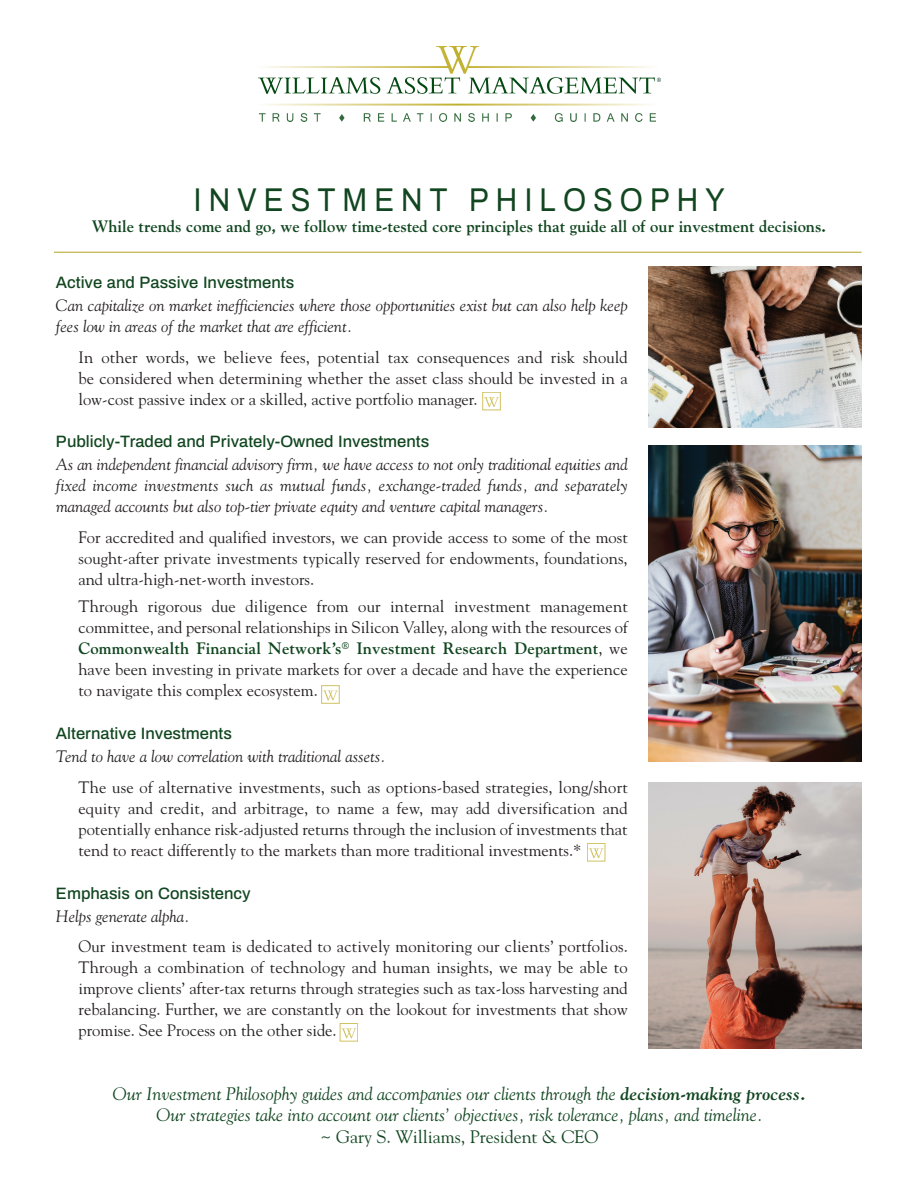
<style>
.page{position:relative;width:918px;height:1188px;background:#fff}
.page>*{position:absolute;margin:0;border:0;box-sizing:border-box;transform-origin:0 0}
.t1{font:33px "Archivo";letter-spacing:.235em;color:#114620;scale:.9 1}
.t2{font:italic 18px/21.6px "Goudy";color:#114620;text-align:center}
.t3{font:18px "Goudy";color:#114620}
.t4{font:16.5px/21px "Goudy";color:#231f20;text-align:justify}
.t5{font:italic 16.5px/21px "Goudy";color:#231f20}
.t6{font:500 16.5px "Archivo";color:#114620}
.t7{font:700 16.5px "Goudy";color:#114620}
.s1{font-weight:700;color:#114620}
.s2{font-weight:700}
</style>
<div class="page">
<hr style="left:54px;top:252px;width:808px;height:1px;background:#bcae3c">
<img style="left:648px;top:267px;width:214px;height:161px">
<img style="left:648px;top:446px;width:214px;height:316px">
<img style="left:648px;top:783px;width:214px;height:265px">
<svg style="left:485px;top:397px;width:13px;height:10px"></svg>
<div style="left:483px;top:392px;width:17px;height:18px;border:1px solid #d1c262"></div>
<svg style="left:324px;top:691px;width:13px;height:9px"></svg>
<svg style="left:589px;top:848px;width:14px;height:10px"></svg>
<div style="left:587px;top:843px;width:18px;height:18px;border:1px solid #d1c262"></div>
<svg style="left:342px;top:1028px;width:14px;height:10px"></svg>
<div style="left:340px;top:1023px;width:18px;height:18px;border:1px solid #d1c262"></div>
<img style="left:258px;top:46px;width:402px;height:76px">
<h1 class="t1" style="left:194px;top:177px;width:592px">INVESTMENT PHILOSOPHY</h1>
<p class="t7" style="left:92px;top:217px;width:736px">While trends come and go, we follow time-tested core principles that guide all of our investment decisions.</p>
<p class="t6" style="left:56px;top:271px;width:240px">Active and Passive Investments</p>
<p class="t5" style="left:56px;top:295px;width:573px">Can capitalize on market inefficiencies where those opportunities exist but can also help keep fees low in areas of the market that are efficient.</p>
<p class="t4" style="left:78px;top:346px;width:551px">In other words, we believe fees, potential tax consequences and risk should be considered when determining whether the asset class should be invested in a low-cost passive index or a skilled, active portfolio manager.</p>
<p class="t6" style="left:56px;top:430px;width:375px">Publicly-Traded and Privately-Owned Investments</p>
<p class="t5" style="left:56px;top:454px;width:573px;text-align:justify">As an independent financial advisory firm, we have access to not only traditional equities and fixed income investments such as mutual funds, exchange-traded funds, and separately managed accounts but also top-tier private equity and venture capital managers.</p>
<p class="t4" style="left:78px;top:527px;width:551px">For accredited and qualified investors, we can provide access to some of the most sought-after private investments typically reserved for endowments, foundations, and ultra-high-net-worth investors.</p>
<p class="t4" style="left:78px;top:596px;width:551px">Through rigorous due diligence from our internal investment management committee, and personal relationships in Silicon Valley, along with the resources of <span class="s1">Commonwealth Financial Network’s</span><sup>®</sup> <span class="s1">Investment Research Department</span>, we have been investing in private markets for over a decade and have the experience to navigate this complex ecosystem.</p>
<p class="t6" style="left:56px;top:722px;width:177px">Alternative Investments</p>
<p class="t5" style="left:56px;top:746px;width:331px">Tend to have a low correlation with traditional assets.</p>
<p class="t4" style="left:78px;top:777px;width:551px">The use of alternative investments, such as options-based strategies, long/short equity and credit, and arbitrage, to name a few, may add diversification and potentially enhance risk-adjusted returns through the inclusion of investments that tend to react differently to the markets than more traditional investments.*</p>
<p class="t6" style="left:56px;top:881px;width:196px">Emphasis on Consistency</p>
<p class="t5" style="left:56px;top:906px;width:135px">Helps generate alpha.</p>
<p class="t4" style="left:79px;top:936px;width:551px">Our investment team is dedicated to actively monitoring our clients’ portfolios.<br>Through a combination of technology and human insights, we may be able to improve clients’ after-tax returns through strategies such as tax-loss harvesting and rebalancing. Further, we are constantly on the lookout for investments that show promise. See Process on the other side.</p>
<p class="t2" style="left:113px;top:1083px;width:695px">Our Investment Philosophy guides and accompanies our clients through the <span class="s2">decision-making process.<br></span>Our strategies take into account our clients’ objectives, risk tolerance, plans, and timeline.</p>
<p class="t3" style="left:321px;top:1126px;width:279px">~ Gary S. Williams, President &amp; CEO</p>
</div>
